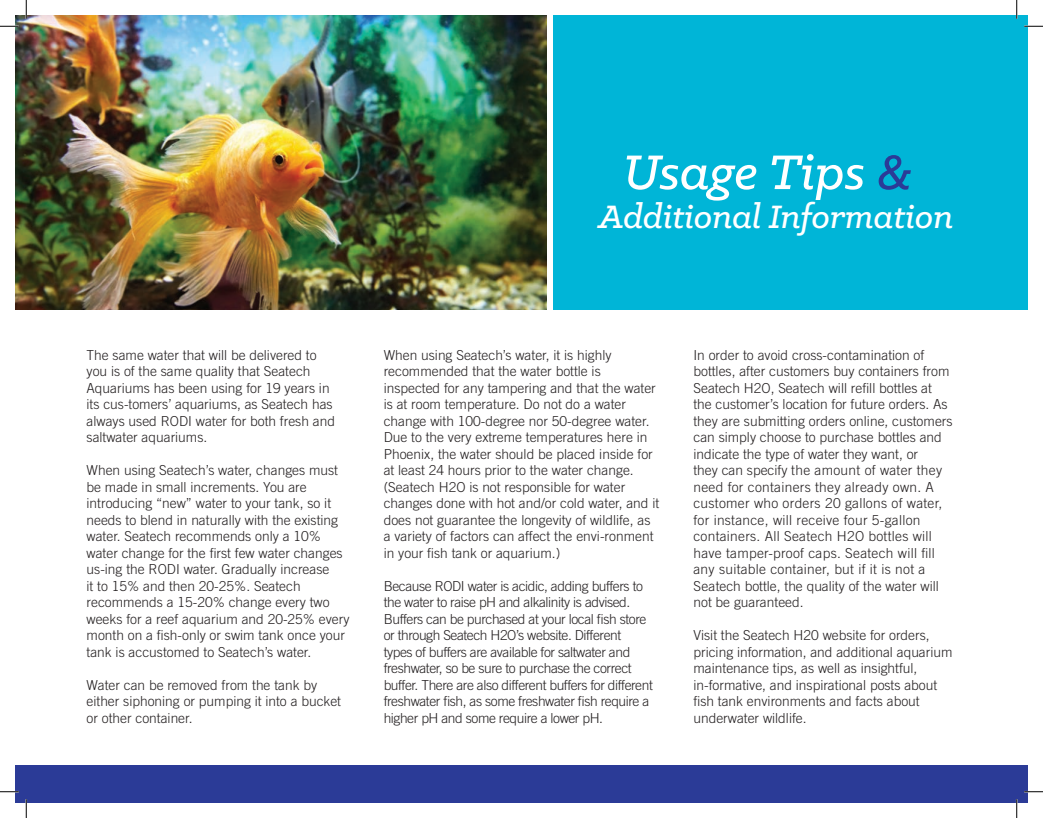
<style>
.page{position:relative;width:1043px;height:818px;background:#fff}
.page>*{position:absolute;margin:0;border:0;box-sizing:border-box;transform-origin:0 0}
.t1{font:italic 500 55px "Klinic Slab";color:#fff}
.t2{font:italic 500 36.62px "Klinic Slab";color:#fff}
.t3{font:300 13.75px/16.5px "Trade Gothic LT Std";color:#231f20}
.t4{font:300 13.75px/16.5px "Trade Gothic LT Std";letter-spacing:-.03em;color:#231f20}
.s1{color:#2b3b97}
</style>
<div class="page">
<img style="left:15px;top:15px;width:531px;height:295px">
<div style="left:554px;top:15px;width:474px;height:295px;background:#00b5d7"></div>
<div style="left:15px;top:765px;width:1013px;height:37px;background:#2b3b97"></div>
<svg style="left:0;top:25px;width:19px;height:2px"></svg>
<svg style="left:1024px;top:25px;width:18px;height:2px"></svg>
<svg style="left:0;top:791px;width:19px;height:1px"></svg>
<svg style="left:1024px;top:791px;width:18px;height:1px"></svg>
<svg style="left:25px;top:0;width:2px;height:19px"></svg>
<svg style="left:25px;top:799px;width:2px;height:19px"></svg>
<svg style="left:1015px;top:0;width:2px;height:19px"></svg>
<svg style="left:1015px;top:799px;width:2px;height:19px"></svg>
<h1 class="t1" style="left:623px;top:137px;width:291px">Usage Tips <span class="s1">&amp;</span></h1>
<h2 class="t2" style="left:599px;top:193px;width:356px">Additional Information</h2>
<p class="t3" style="left:87px;top:346px;width:250px">The same water that will be delivered to you is of the same quality that Seatech Aquariums has been using for 19 years in its cus-tomers’ aquariums, as Seatech has always used RODI water for both fresh and saltwater aquariums.</p>
<p class="t3" style="left:87px;top:462px;width:264px">When using Seatech’s water, changes must be made in small increments. You are introducing “new” water to your tank, so it needs to blend in naturally with the existing water. Seatech recommends only a 10% water change for the first few water changes us-ing the RODI water. Gradually increase<br>it to 15% and then 20-25%. Seatech recommends a 15-20% change every two weeks for a reef aquarium and 20-25% every month on a fish-only or swim tank once your tank is accustomed to Seatech’s water.</p>
<p class="t3" style="left:87px;top:676px;width:256px">Water can be removed from the tank by either siphoning or pumping it into a bucket or other container.</p>
<p class="t3" style="left:384px;top:346px;width:277px">When using Seatech’s water, it is highly recommended that the water bottle is inspected for any tampering and that the water is at room temperature. Do not do a water change with 100-degree nor 50-degree water.<br>Due to the very extreme temperatures here in Phoenix, the water should be placed inside for at least 24 hours prior to the water change. (Seatech H2O is not responsible for water changes done with hot and/or cold water, and it does not guarantee the longevity of wildlife, as a variety of factors can affect the envi-ronment in your fish tank or aquarium.)</p>
<p class="t4" style="left:384px;top:577px;width:270px">Because RODI water is acidic, adding buffers to the water to raise pH and alkalinity is advised.<br>Buffers can be purchased at your local fish store or through Seatech H2O’s website. Different types of buffers are available for saltwater and freshwater, so be sure to purchase the correct buffer. There are also different buffers for different freshwater fish, as some freshwater fish require a higher pH and some require a lower pH.</p>
<p class="t3" style="left:693px;top:346px;width:260px">In order to avoid cross-contamination of bottles, after customers buy containers from Seatech H2O, Seatech will refill bottles at the customer’s location for future orders. As they are submitting orders online, customers can simply choose to purchase bottles and indicate the type of water they want, or<br>they can specify the amount of water they need for containers they already own. A customer who orders 20 gallons of water, for instance, will receive four 5-gallon containers. All Seatech H2O bottles will have tamper-proof caps. Seatech will fill any suitable container, but if it is not a Seatech bottle, the quality of the water will not be guaranteed.</p>
<p class="t3" style="left:693px;top:627px;width:261px">Visit the Seatech H20 website for orders, pricing information, and additional aquarium maintenance tips, as well as insightful, in-formative, and inspirational posts about fish tank environments and facts about underwater wildlife.</p>
</div>
